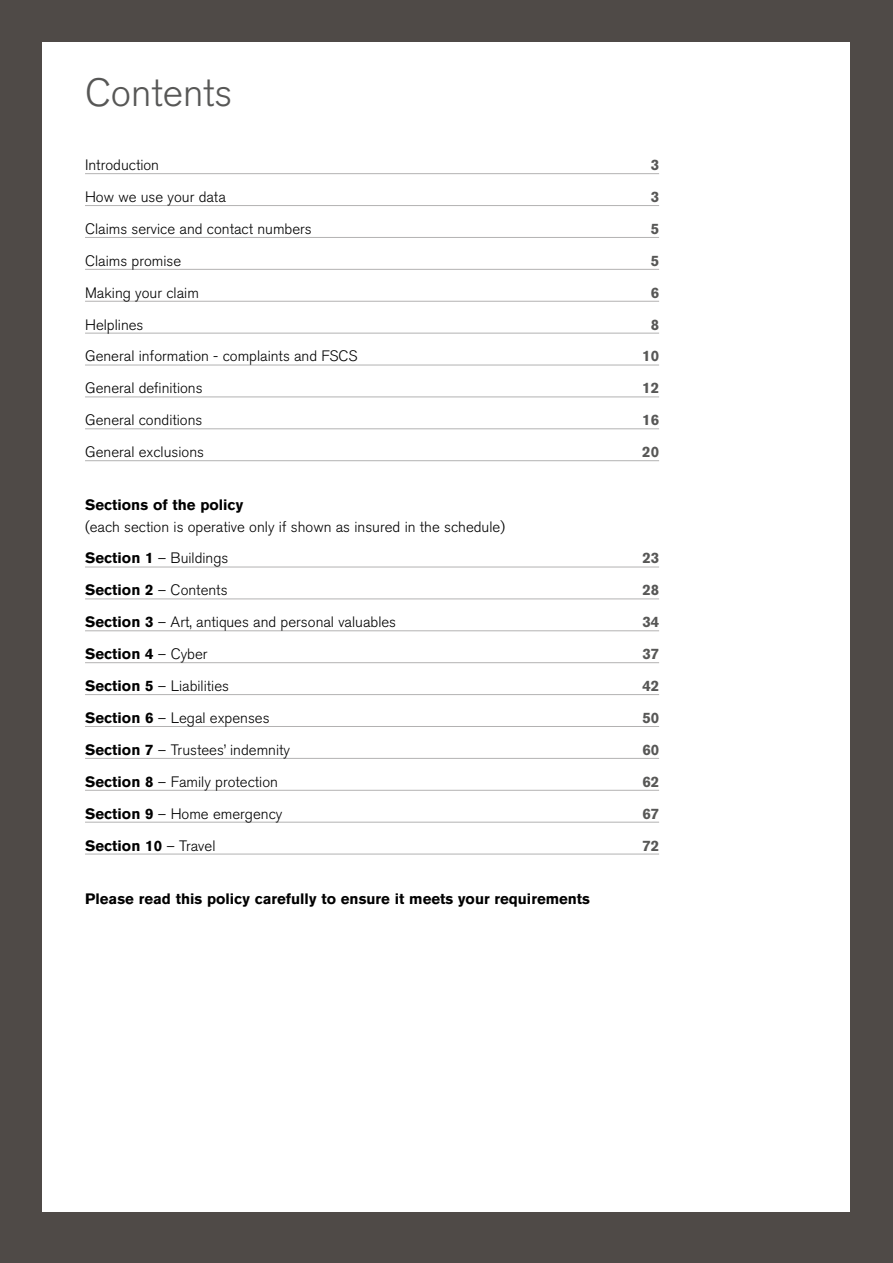
<style>
.page{position:relative;width:893px;height:1263px;background:#4f4a47}
.page>*{position:absolute;margin:0;border:0;box-sizing:border-box;transform-origin:0 0}
.t1{font:300 39px "Akzidenz Grotesk BQ";color:#575756}
.t2{font:300 15px/32px "Akzidenz Grotesk BQ";color:#000}
.t3{font:700 15px "Akzidenz Grotesk BQ";color:#000}
.t4{font:700 15px "Akzidenz Grotesk BQ";color:#575756}
.s1{font-weight:700}
.s2{font-weight:300}
</style>
<div class="page">
<div style="left:43px;top:43px;width:807px;height:1169px;background:#fff"></div>
<hr style="left:85px;top:173px;width:574px;height:1px;background:#b3b2b2">
<hr style="left:85px;top:205px;width:574px;height:1px;background:#b3b2b2">
<hr style="left:85px;top:237px;width:574px;height:1px;background:#b3b2b2">
<hr style="left:85px;top:269px;width:574px;height:1px;background:#b3b2b2">
<hr style="left:85px;top:301px;width:574px;height:1px;background:#b3b2b2">
<hr style="left:85px;top:333px;width:574px;height:1px;background:#b3b2b2">
<hr style="left:85px;top:365px;width:574px;height:1px;background:#b3b2b2">
<hr style="left:85px;top:396px;width:574px;height:1px;background:#b3b2b2">
<hr style="left:85px;top:428px;width:574px;height:1px;background:#b3b2b2">
<hr style="left:85px;top:460px;width:574px;height:1px;background:#b3b2b2">
<hr style="left:85px;top:567px;width:574px;height:1px;background:#b3b2b2">
<hr style="left:85px;top:598px;width:574px;height:1px;background:#b3b2b2">
<hr style="left:85px;top:630px;width:574px;height:1px;background:#b3b2b2">
<hr style="left:85px;top:662px;width:574px;height:1px;background:#b3b2b2">
<hr style="left:85px;top:694px;width:574px;height:1px;background:#b3b2b2">
<hr style="left:85px;top:726px;width:574px;height:1px;background:#b3b2b2">
<hr style="left:85px;top:758px;width:574px;height:1px;background:#b3b2b2">
<hr style="left:85px;top:790px;width:574px;height:1px;background:#b3b2b2">
<hr style="left:85px;top:822px;width:574px;height:1px;background:#b3b2b2">
<hr style="left:85px;top:854px;width:574px;height:1px;background:#b3b2b2">
<h1 class="t1" style="left:85px;top:71px;width:149px">Contents</h1>
<p class="t2" style="left:85px;top:149px;width:76px">Introduction</p>
<p class="t4" style="left:651px;top:156px;width:10px">3</p>
<p class="t2" style="left:85px;top:181px;width:142px">How we use your data</p>
<p class="t4" style="left:651px;top:188px;width:10px">3</p>
<p class="t2" style="left:85px;top:213px;width:228px">Claims service and contact numbers</p>
<p class="t4" style="left:651px;top:220px;width:10px">5</p>
<p class="t2" style="left:85px;top:245px;width:98px">Claims promise</p>
<p class="t4" style="left:651px;top:252px;width:10px">5</p>
<p class="t2" style="left:85px;top:277px;width:115px">Making your claim</p>
<p class="t4" style="left:651px;top:284px;width:10px">6</p>
<p class="t2" style="left:85px;top:309px;width:60px">Helplines</p>
<p class="t4" style="left:651px;top:316px;width:10px">8</p>
<p class="t2" style="left:85px;top:341px;width:274px">General information - complaints and FSCS</p>
<p class="t4" style="left:642px;top:348px;width:18px">10</p>
<p class="t2" style="left:85px;top:372px;width:119px">General definitions</p>
<p class="t4" style="left:642px;top:379px;width:18px">12</p>
<p class="t2" style="left:85px;top:404px;width:119px">General conditions</p>
<p class="t4" style="left:642px;top:411px;width:18px">16</p>
<p class="t2" style="left:85px;top:436px;width:120px">General exclusions</p>
<p class="t4" style="left:642px;top:443px;width:18px">20</p>
<p class="t3" style="left:85px;top:496px;width:160px">Sections of the policy</p>
<p class="t2" style="left:85px;top:511px;width:421px">(each section is operative only if shown as insured in the schedule)<br><span class="s1">Section 1</span> – Buildings</p>
<p class="t4" style="left:642px;top:549px;width:18px">23</p>
<p class="t2" style="left:85px;top:574px;width:144px"><span class="s1">Section 2</span> – Contents</p>
<p class="t4" style="left:642px;top:581px;width:18px">28</p>
<p class="t2" style="left:85px;top:606px;width:313px"><span class="s1">Section 3</span> – Art, antiques and personal valuables</p>
<p class="t4" style="left:642px;top:613px;width:18px">34</p>
<p class="t3" style="left:85px;top:645px;width:124px">Section 4 <span class="s2">– Cyber</span></p>
<p class="t4" style="left:642px;top:645px;width:18px">37</p>
<p class="t2" style="left:85px;top:670px;width:145px"><span class="s1">Section 5</span> – Liabilities</p>
<p class="t4" style="left:642px;top:677px;width:18px">42</p>
<p class="t2" style="left:85px;top:702px;width:186px"><span class="s1">Section 6</span> – Legal expenses</p>
<p class="t4" style="left:642px;top:709px;width:18px">50</p>
<p class="t2" style="left:85px;top:734px;width:206px"><span class="s1">Section 7</span> – Trustees’ indemnity</p>
<p class="t4" style="left:642px;top:741px;width:18px">60</p>
<p class="t2" style="left:85px;top:766px;width:194px"><span class="s1">Section 8</span> – Family protection</p>
<p class="t4" style="left:642px;top:773px;width:18px">62</p>
<p class="t2" style="left:85px;top:798px;width:199px"><span class="s1">Section 9</span> – Home emergency</p>
<p class="t4" style="left:642px;top:805px;width:18px">67</p>
<p class="t3" style="left:85px;top:836px;width:132px">Section 10 <span class="s2">– Travel</span></p>
<p class="t4" style="left:642px;top:836px;width:18px">72</p>
<p class="t3" style="left:85px;top:890px;width:506px">Please read this policy carefully to ensure it meets your requirements</p>
</div>
